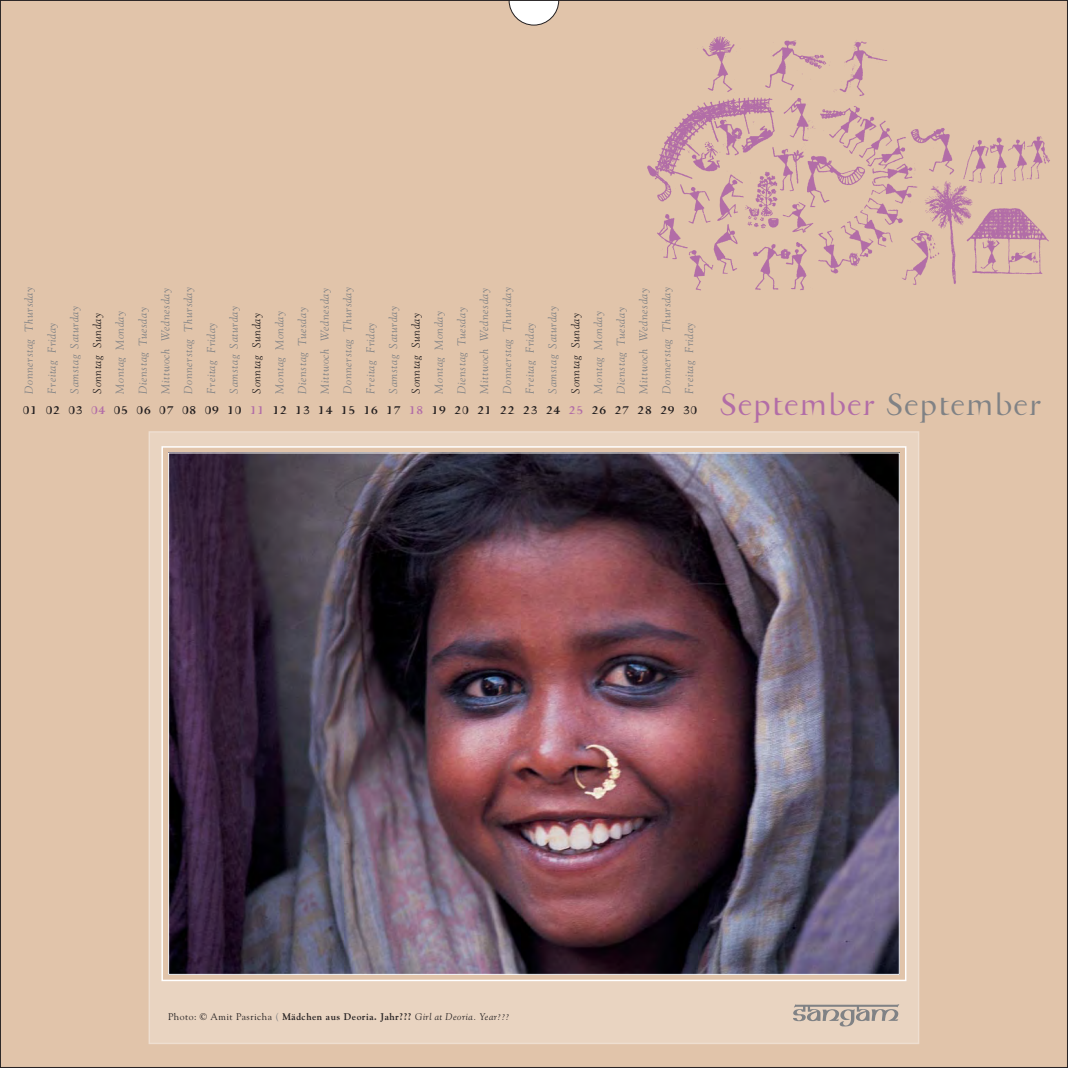
<style>
.page{position:relative;width:1068px;height:1068px;background:#fff}
.page>*{position:absolute;margin:0;border:0;box-sizing:border-box;transform-origin:0 0}
.t1{font:31.5px "AF Retrospecta Roman";letter-spacing:.05em;color:#b26da7}
.t2{font:11.38px/22.8px "DSV Goudy It";letter-spacing:.05em;color:#808285}
.t3{font:700 11.38px "AF Retrospecta";letter-spacing:.05em;color:#231f20}
.t4{font:11.38px "DSV Goudy It";letter-spacing:.05em;color:#231f20}
.t5{font:9.62px "DSV Goudy Bd";letter-spacing:.05em;color:#231f20}
.s1{color:#b26da7}
.s2{color:#808285}
.s3{font-family:"DSV Goudy Rg"}
.s4{font-family:"DSV Goudy Rg";color:#808285}
.s5{font-family:"DSV Goudy It"}
</style>
<div class="page">
<div style="left:0;top:0;width:1067px;height:1067px;background:#e1c4aa"></div>
<svg style="left:509px;top:2px;width:50px;height:23px"></svg>
<div style="left:149px;top:431px;width:770px;height:613px;background:#e9d4c1;border:1px solid #eeded0"></div>
<svg style="left:161px;top:446px;width:745px;height:535px;fill:#e1c4aa"></svg>
<svg style="left:793px;top:1004px;width:106px;height:22px"></svg>
<img style="left:170px;top:454px;width:727px;height:518px">
<img style="left:647px;top:36px;width:403px;height:255px">
<p class="t2" style="left:587px;top:394px;width:108px;rotate:-90deg">Montag Monday<br>Dienstag Tuesday<br>Mittwoch Wednesday<br>Donnerstag Thursday<br>Freitag Friday</p>
<p class="t3" style="left:23px;top:406px;width:676px">01 02 03 <span class="s1">04</span> 05 06 07 08 09 10 <span class="s1">11</span> 12 13 14 15 16 17 <span class="s1">18</span> 19 20 21 22 23 24 <span class="s1">25</span> 26 27 28 29 30</p>
<p class="t2" style="left:18px;top:394px;width:108px;rotate:-90deg">Donnerstag Thursday<br>Freitag Friday<br>Samstag Saturday</p>
<p class="t2" style="left:109px;top:394px;width:108px;rotate:-90deg">Montag Monday<br>Dienstag Tuesday<br>Mittwoch Wednesday<br>Donnerstag Thursday<br>Freitag Friday<br>Samstag Saturday</p>
<p class="t2" style="left:269px;top:394px;width:108px;rotate:-90deg">Montag Monday<br>Dienstag Tuesday<br>Mittwoch Wednesday<br>Donnerstag Thursday<br>Freitag Friday<br>Samstag Saturday</p>
<p class="t2" style="left:428px;top:394px;width:108px;rotate:-90deg">Montag Monday<br>Dienstag Tuesday<br>Mittwoch Wednesday<br>Donnerstag Thursday<br>Freitag Friday<br>Samstag Saturday</p>
<p class="t4" style="left:92px;top:394px;width:82px;rotate:-90deg">Sonntag Sunday</p>
<p class="t4" style="left:252px;top:394px;width:82px;rotate:-90deg">Sonntag Sunday</p>
<p class="t4" style="left:411px;top:394px;width:82px;rotate:-90deg">Sonntag Sunday</p>
<p class="t4" style="left:570px;top:394px;width:82px;rotate:-90deg">Sonntag Sunday</p>
<h1 class="t1" style="left:720px;top:393px;width:322px">September <span class="s2">September</span></h1>
<p class="t5" style="left:168px;top:1013px;width:343px"><span class="s3">Photo: © Amit Pasricha</span> <span class="s4">(</span> Mädchen aus Deoria. Jahr??? <span class="s5">Girl at Deoria. Year???</span></p>
</div>
